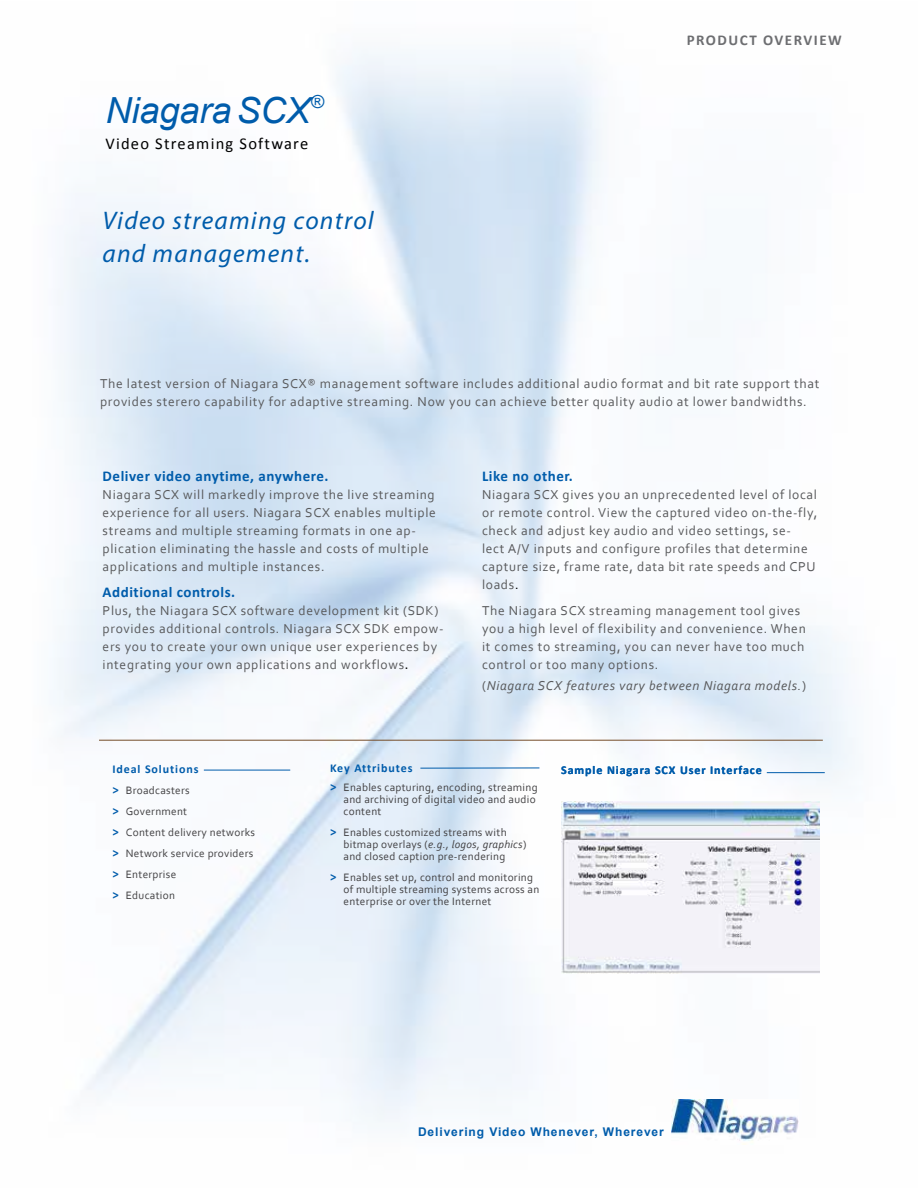
<style>
.page{position:relative;width:918px;height:1188px;background:#fff}
.page>*{position:absolute;margin:0;border:0;box-sizing:border-box;transform-origin:0 0}
.t1{font:italic 36px "Arial";color:#005cab}
.t2{font:italic 25.5px/33px "Myriad Pro";letter-spacing:.05em;color:#005cab}
.t3{font:16.5px "Calibri";letter-spacing:.075em;color:#000}
.t4{font:700 15px "Calibri";letter-spacing:.035em;color:#005cab}
.t5{font:700 15px "Calibri";letter-spacing:.1em;color:#6d6e71}
.t6{font:13.5px/18px "Corbel";letter-spacing:.05em;color:#58595b}
.t7{font:italic 13.5px "Corbel";letter-spacing:.05em;color:#58595b}
.t8{font:700 12px "Calibri";letter-spacing:.075em;color:#005cab}
.t9{font:700 12px "Arial";letter-spacing:.075em;color:#005cab}
.t10{font:11.25px/12px "Corbel";letter-spacing:.025em;color:#414042}
.s1{font-family:"Calibri";font-size:14.25px;color:#000}
.s2{color:#000}
.s3{font-style:normal}
.s4{font-family:"Calibri";font-weight:700;font-size:12.75px;color:#005cab}
.s5{font-style:italic}
</style>
<div class="page">
<img style="left:53px;top:49px;width:803px;height:1085px">
<hr style="left:99px;top:740px;width:724px;height:1px;background:#754d29">
<img style="left:561px;top:802px;width:258px;height:172px">
<hr style="left:204px;top:770px;width:86px;height:1px;background:#005cab">
<hr style="left:420px;top:768px;width:119px;height:1px;background:#005cab">
<hr style="left:767px;top:772px;width:58px;height:1px;background:#005cab">
<img style="left:672px;top:1100px;width:127px;height:45px">
<h1 class="t1" style="left:105px;top:87px;width:220px">NiagaraSCX<sup>®</sup></h1>
<p class="t3" style="left:105px;top:133px;width:204px">Video Streaming Software</p>
<h2 class="t2" style="left:102px;top:203px;width:273px">Video streaming control and management.</h2>
<p class="t5" style="left:687px;top:30px;width:157px">PRODUCT OVERVIEW</p>
<p class="t6" style="left:100px;top:374px;width:721px">The latest version of Niagara SCX® management software includes additional audio format and bit rate support that provides sterero capability for adaptive streaming. Now you can achieve better quality audio at lower bandwidths.</p>
<p class="t4" style="left:103px;top:467px;width:227px">Deliver video anytime, anywhere.</p>
<p class="t6" style="left:103px;top:485px;width:335px">Niagara SCX will markedly improve the live streaming experience for all users. Niagara SCX enables multiple streams and multiple streaming formats in one ap&shy;plication eliminating the hassle and costs of multiple applications and multiple instances.</p>
<p class="t4" style="left:103px;top:582px;width:134px">Additional controls.</p>
<p class="t6" style="left:103px;top:601px;width:342px">Plus, the Niagara SCX software development kit (SDK) provides additional controls. Niagara SCX SDK empow&shy;ers you to create your own unique user experiences by integrating your own applications and workflows<span class="s1">.</span></p>
<p class="t4" style="left:482px;top:467px;width:92px">Like no other.</p>
<p class="t6" style="left:482px;top:485px;width:337px">Niagara SCX gives you an unprecedented level of local or remote control. View the captured video on-the-fly, check and adjust key audio and video settings, se-<br>lect A/V inputs and configure profiles that determine capture size, frame rate, data bit rate speeds and CPU loads<span class="s2">.</span></p>
<p class="t6" style="left:482px;top:601px;width:325px">The Niagara SCX streaming management tool gives you a high level of flexibility and convenience. When it comes to streaming, you can never have too much control or too many options.</p>
<p class="t7" style="left:482px;top:677px;width:326px"><span class="s3">(</span>Niagara SCX features vary between Niagara models.<span class="s3">)</span></p>
<p class="t8" style="left:112px;top:761px;width:88px">Ideal Solutions</p>
<p class="t10" style="left:112px;top:780px;width:144px;line-height:21px"><span class="s4">&gt;</span> Broadcasters<br><span class="s4">&gt;</span> Government<br><span class="s4">&gt;</span> Content delivery networks <span class="s4">&gt;</span> Network service providers <span class="s4">&gt;</span> Enterprise<br><span class="s4">&gt;</span> Education</p>
<p class="t8" style="left:330px;top:760px;width:84px">Key Attributes</p>
<p class="t10" style="left:344px;top:781px;width:196px;text-indent:-14px"><span class="s4">&gt;</span> Enables capturing, encoding, streaming and archiving of digital video and audio content</p>
<p class="t10" style="left:344px;top:826px;width:184px;text-indent:-14px"><span class="s4">&gt;</span> Enables customized streams with bitmap overlays (<span class="s5">e.g., logos, graphics</span>) and closed caption pre-rendering</p>
<p class="t10" style="left:344px;top:871px;width:197px;text-indent:-14px"><span class="s4">&gt;</span> Enables set up, control and monitoring of multiple streaming systems across an enterprise or over the Internet</p>
<p class="t8" style="left:561px;top:762px;width:202px">Sample Niagara SCX User Interface</p>
<p class="t9" style="left:418px;top:1123px;width:247px">Delivering Video Whenever, Wherever</p>
</div>
